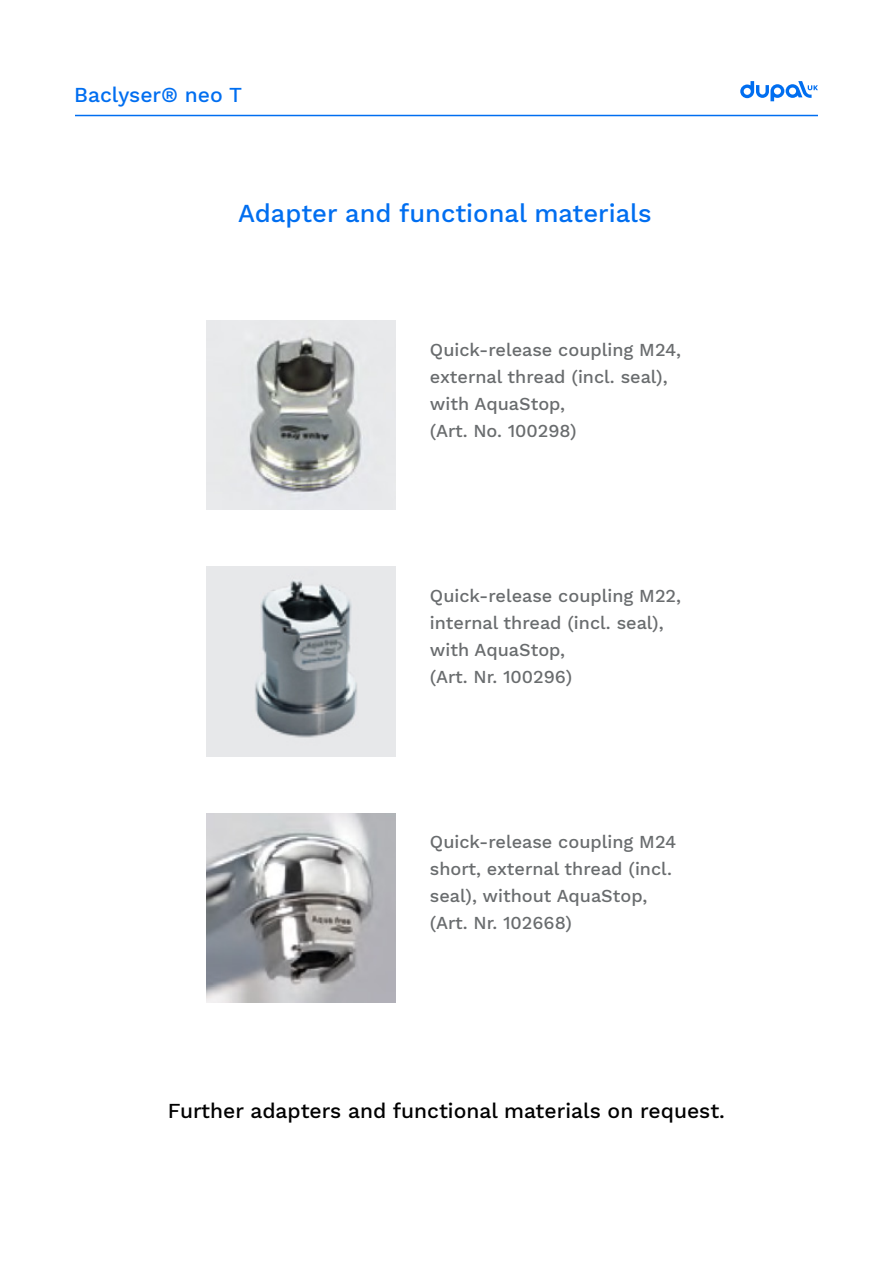
<style>
.page{position:relative;width:893px;height:1263px;background:#fff}
.page>*{position:absolute;margin:0;border:0;box-sizing:border-box;transform-origin:0 0}
.t1{font:500 25.5px "Work Sans";color:#006ef0}
.t2{font:500 21px "Work Sans";color:#000}
.t3{font:500 21px "Work Sans";color:#006ef0}
.t4{font:500 18px/27px "Work Sans";color:#696c6e}
</style>
<div class="page">
<hr style="left:75px;top:115px;width:743px;height:1px;background:#006ef0">
<svg style="left:740px;top:81px;width:78px;height:20px"></svg>
<img style="left:207px;top:321px;width:189px;height:189px">
<img style="left:207px;top:567px;width:189px;height:189px">
<img style="left:207px;top:813px;width:189px;height:189px">
<p class="t3" style="left:74px;top:82px;width:169px">Baclyser® neo T</p>
<h1 class="t1" style="left:238px;top:198px;width:415px">Adapter and functional materials</h1>
<p class="t4" style="left:430px;top:337px;width:253px">Quick-release coupling M24, external thread (incl. seal), with AquaStop,<br>(Art. No. 100298)</p>
<p class="t4" style="left:430px;top:583px;width:253px">Quick-release coupling M22, internal thread (incl. seal), with AquaStop,<br>(Art. Nr. 100296)</p>
<p class="t4" style="left:430px;top:829px;width:248px">Quick-release coupling M24 short, external thread (incl. seal), without AquaStop, (Art. Nr. 102668)</p>
<p class="t2" style="left:168px;top:1098px;width:559px">Further adapters and functional materials on request.</p>
</div>
